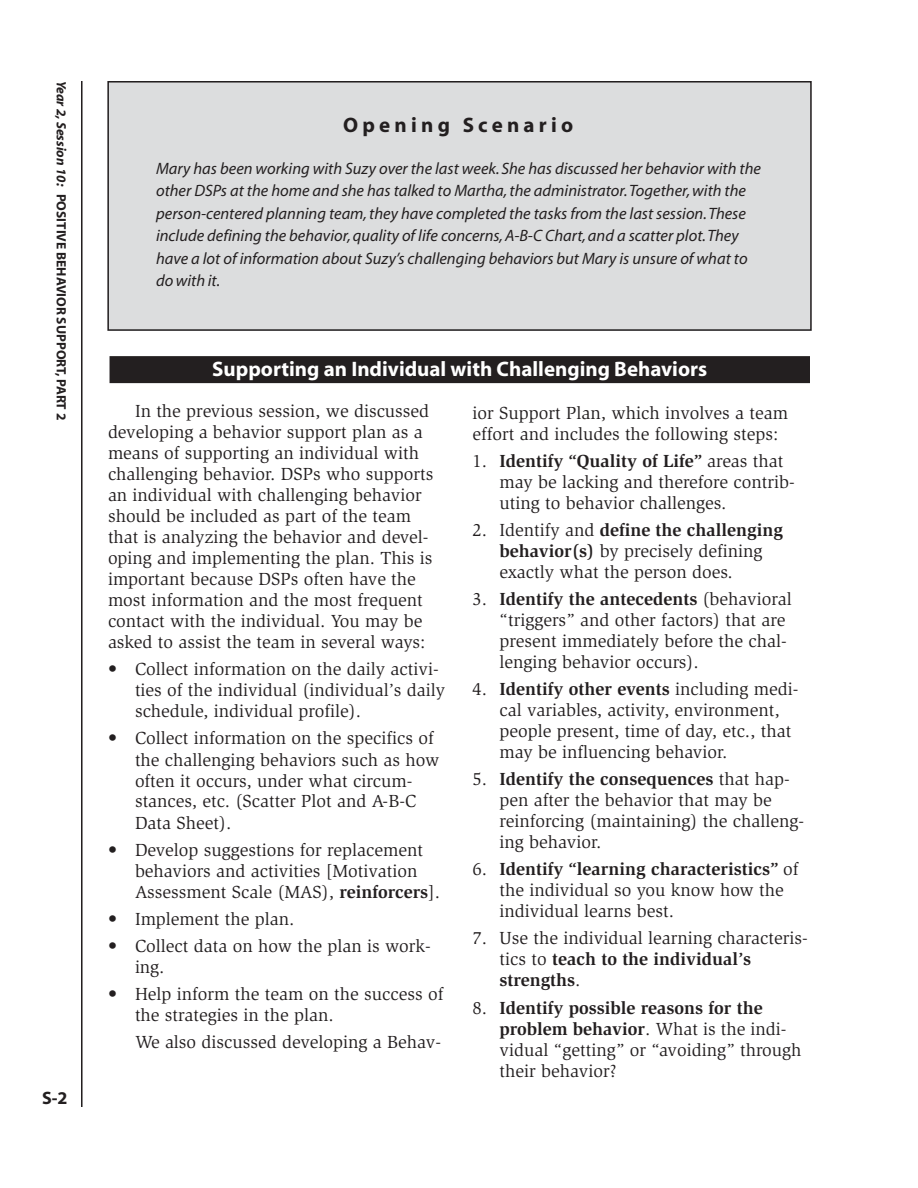
<style>
.page{position:relative;width:918px;height:1188px;background:#fff}
.page>*{position:absolute;margin:0;border:0;box-sizing:border-box;transform-origin:0 0}
.t1{font:700 21px "Myriad";color:#fff}
.t2{font:700 21px "Myriad";letter-spacing:.2em;color:#231f20}
.t3{font:18px/21px "Slimbach";color:#231f20}
.t4{font:700 18px "Myriad";color:#231f20}
.t5{font:italic 16.5px/22.5px "Myriad";color:#231f20}
.t6{font:700 13.5px "Myriad";color:#231f20}
.s1{font-style:italic}
.s2{font-weight:700}
</style>
<div class="page">
<hr style="left:81px;top:81px;width:2px;height:1026px;background:#231f20">
<div style="left:107px;top:81px;width:705px;height:250px;background:#dcddde;border:2px solid #231f20"></div>
<div style="left:110px;top:356px;width:700px;height:27px;background:#231f20"></div>
<p class="t6" style="left:66px;top:81px;width:341px;rotate:90deg"><span class="s1">Year 2, Session 10:</span> POSITIVE BEHAVIOR SUPPORT, PART 2</p>
<p class="t4" style="left:42px;top:1092px;width:27px">S-2</p>
<p class="t2" style="left:343px;top:117px;width:232px">Opening Scenario</p>
<p class="t5" style="left:156px;top:158px;width:606px">Mary has been working with Suzy over the last week. She has discussed her behavior with the other DSPs at the home and she has talked to Martha, the administrator. Together, with the person-centered planning team, they have completed the tasks from the last session. These include defining the behavior, quality of life concerns, A-B-C Chart, and a scatter plot. They have a lot of information about Suzy’s challenging behaviors but Mary is unsure of what to do with it.</p>
<p class="t1" style="left:212px;top:361px;width:497px">Supporting an Individual with Challenging Behaviors</p>
<p class="t3" style="left:108px;top:402px;width:327px;text-indent:27px">In the previous session, we discussed developing a behavior support plan as a means of supporting an individual with challenging behavior. DSPs who supports an individual with challenging behavior should be included as part of the team that is analyzing the behavior and devel&shy;oping and implementing the plan. This is important because DSPs often have the most information and the most frequent contact with the individual. You may be asked to assist the team in several ways:</p>
<p class="t3" style="left:135px;top:660px;width:312px;text-indent:-27px">• Collect information on the daily activi&shy;ties of the individual (individual’s daily schedule, individual profile).</p>
<p class="t3" style="left:135px;top:729px;width:306px;text-indent:-27px">• Collect information on the specifics of the challenging behaviors such as how often it occurs, under what circum&shy;stances, etc. (Scatter Plot and A-B-C Data Sheet).</p>
<p class="t3" style="left:135px;top:840px;width:307px;text-indent:-27px">• Develop suggestions for replacement behaviors and activities [Motivation<br>Assessment Scale (MAS), <span class="s2">reinforcers</span>].</p>
<p class="t3" style="left:108px;top:909px;width:188px">• Implement the plan.</p>
<p class="t3" style="left:135px;top:937px;width:297px;text-indent:-27px">• Collect data on how the plan is work&shy;ing.</p>
<p class="t3" style="left:135px;top:985px;width:310px;text-indent:-27px">• Help inform the team on the success of the strategies in the plan.</p>
<p class="t3" style="left:135px;top:1033px;width:308px">We also discussed developing a Behav-</p>
<p class="t3" style="left:472px;top:404px;width:317px">ior Support Plan, which involves a team effort and includes the following steps:</p>
<p class="t3" style="left:500px;top:452px;width:297px;text-indent:-27px">1. <span class="s2">Identify “Quality of Life”</span> areas that may be lacking and therefore contrib&shy;uting to behavior challenges.</p>
<p class="t3" style="left:500px;top:521px;width:285px;text-indent:-27px">2. Identify and <span class="s2">define the challenging behavior(s)</span> by precisely defining exactly what the person does.</p>
<p class="t3" style="left:500px;top:590px;width:294px;text-indent:-27px">3. <span class="s2">Identify the antecedents</span> (behavioral “triggers” and other factors) that are present immediately before the chal&shy;lenging behavior occurs).</p>
<p class="t3" style="left:500px;top:680px;width:300px;text-indent:-27px">4. <span class="s2">Identify other events</span> including medi&shy;cal variables, activity, environment, people present, time of day, etc., that may be influencing behavior.</p>
<p class="t3" style="left:500px;top:770px;width:306px;text-indent:-27px">5. <span class="s2">Identify the consequences</span> that hap&shy;pen after the behavior that may be reinforcing (maintaining) the challeng&shy;ing behavior.</p>
<p class="t3" style="left:500px;top:860px;width:301px;text-indent:-27px">6. <span class="s2">Identify “learning characteristics”</span> of the individual so you know how the individual learns best.</p>
<p class="t3" style="left:500px;top:929px;width:310px;text-indent:-27px">7. Use the individual learning characteris&shy;tics to <span class="s2">teach to the individual’s strengths</span>.</p>
<p class="t3" style="left:500px;top:998px;width:304px;text-indent:-27px">8. <span class="s2">Identify possible reasons for the problem behavior</span>. What is the indi&shy;vidual “getting” or “avoiding” through their behavior?</p>
</div>
